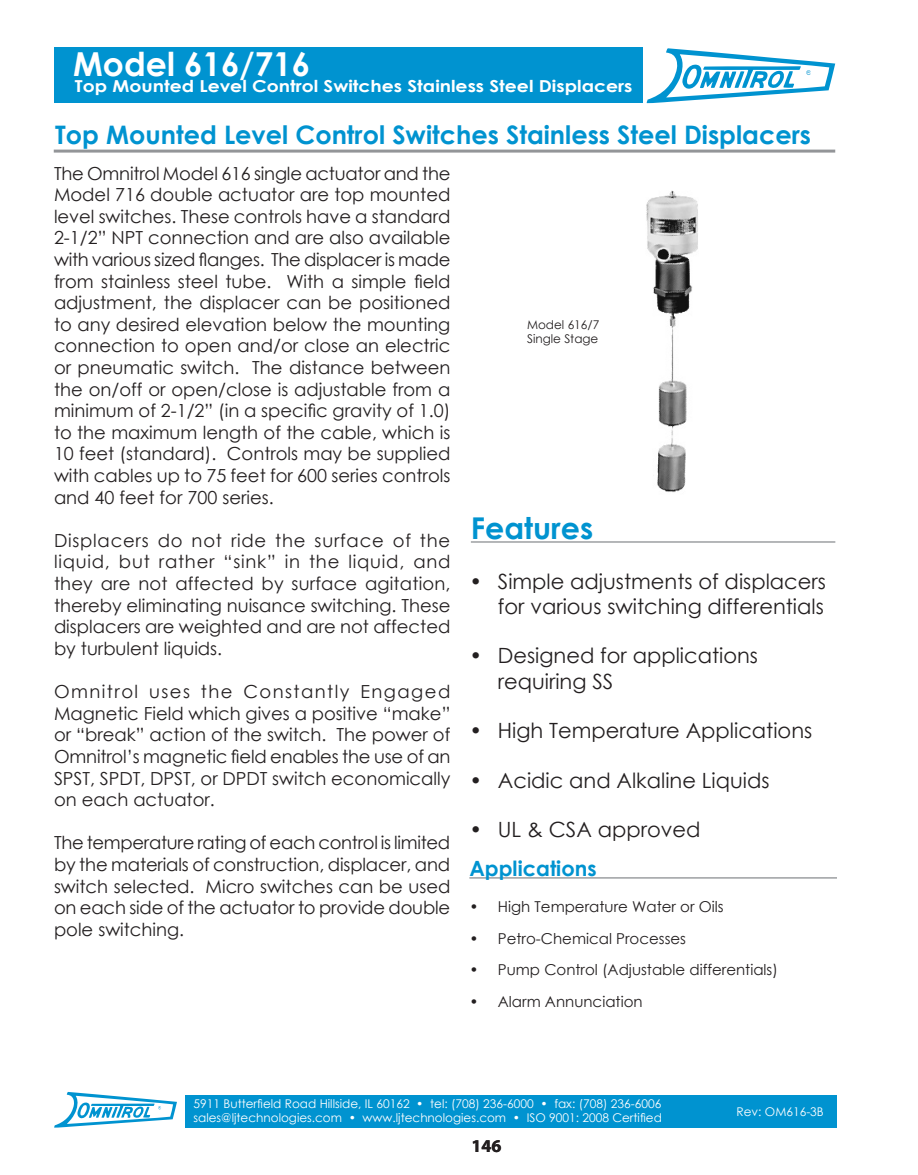
<style>
.page{position:relative;width:918px;height:1175px;background:#fff}
.page>*{position:absolute;margin:0;border:0;box-sizing:border-box;transform-origin:0 0}
.t1{font:700 33px "Century Gothic";color:#fff}
.t2{font:700 30px "Century Gothic";color:#0093d0}
.t3{font:700 25.5px "Century Gothic";color:#0093d0}
.t4{font:21px/25.2px "Century Gothic";color:#231f20;text-align:right}
.t5{font:700 21px "Century Gothic";color:#0093d0}
.t6{font:18px/21.6px "Century Gothic";color:#231f20;text-align:justify}
.t7{font:700 18px "Myriad Pro";color:#231f20}
.t8{font:700 16.5px "Century Gothic";color:#fff;scale:1.14 1}
.t9{font:15px "Century Gothic";color:#231f20}
.t10{font:12px/14.4px "Century Gothic";color:#fff}
.t11{font:12px "Century Gothic";color:#231f20}
</style>
<div class="page">
<div style="left:54px;top:48px;width:589px;height:55px;background:#0093d0"></div>
<svg style="left:646px;top:48px;width:189px;height:55px"></svg>
<div style="left:185px;top:1094px;width:652px;height:33px;background:#0093d0"></div>
<svg style="left:54px;top:1091px;width:123px;height:36px"></svg>
<hr style="left:471px;top:541px;width:364px;height:2px;background:#9d9fa2">
<hr style="left:469px;top:877px;width:368px;height:1px;background:#9d9fa2">
<hr style="left:54px;top:150px;width:781px;height:3px;background:#939598">
<img style="left:646px;top:190px;width:52px;height:302px">
<h1 class="t1" style="left:73px;top:39px;width:238px">Model 616/716</h1>
<p class="t8" style="left:75px;top:73px;width:491px">Top Mounted Level Control Switches Stainless Steel Displacers</p>
<p class="t3" style="left:55px;top:116px;width:757px">Top Mounted Level Control Switches Stainless Steel Displacers</p>
<p class="t6" style="left:54px;top:162px;width:398px">The Omnitrol Model 616 single actuator and the Model 716 double actuator are top mounted level switches. These controls have a standard 2-1/2” NPT connection and are also available with various sized flanges. The displacer is made from stainless steel tube. With a simple field adjustment, the displacer can be positioned to any desired elevation below the mounting connection to open and/or close an electric or pneumatic switch. The distance between the on/off or open/close is adjustable from a minimum of 2-1/2” (in a specific gravity of 1.0) to the maximum length of the cable, which is 10 feet (standard). Controls may be supplied with cables up to 75 feet for 600 series controls and 40 feet for 700 series.</p>
<p class="t6" style="left:54px;top:529px;width:398px">Displacers do not ride the surface of the liquid, but rather “sink” in the liquid, and they are not affected by surface agitation, thereby eliminating nuisance switching. These displacers are weighted and are not affected by turbulent liquids.</p>
<p class="t6" style="left:54px;top:680px;width:398px">Omnitrol uses the Constantly Engaged Magnetic Field which gives a positive “make” or “break” action of the switch. The power of Omnitrol’s magnetic field enables the use of an SPST, SPDT, DPST, or DPDT switch economically on each actuator.</p>
<p class="t6" style="left:54px;top:831px;width:398px">The temperature rating of each control is limited by the materials of construction, displacer, and switch selected. Micro switches can be used on each side of the actuator to provide double pole switching.</p>
<p class="t11" style="left:527px;top:316px;width:87px">Model 616/716</p>
<p class="t11" style="left:527px;top:330px;width:73px">Single Stage</p>
<p class="t2" style="left:471px;top:505px;width:124px">Features</p>
<p class="t4" style="left:469px;top:568px;width:358px">• Simple adjustments of displacers for various switching differentials</p>
<p class="t4" style="left:498px;top:643px;width:262px;text-align:left;text-indent:-28px">• Designed for applications requiring SS</p>
<p class="t4" style="left:469px;top:717px;width:344px">• High Temperature Applications</p>
<p class="t4" style="left:469px;top:767px;width:302px">• Acidic and Alkaline Liquids</p>
<p class="t4" style="left:469px;top:816px;width:233px">• UL &amp; CSA approved</p>
<p class="t5" style="left:469px;top:852px;width:129px">Applications</p>
<p class="t9" style="left:469px;top:896px;width:256px">• High Temperature Water or Oils</p>
<p class="t9" style="left:469px;top:927px;width:218px">• Petro-Chemical Processes</p>
<p class="t9" style="left:469px;top:959px;width:310px">• Pump Control (Adjustable differentials)</p>
<p class="t9" style="left:469px;top:990px;width:175px">• Alarm Annunciation</p>
<p class="t10" style="left:194px;top:1096px;width:470px">5911 Butterfield Road Hillside, IL 60162 • tel: (708) 236-6000 • fax: (708) 236-6006 sales@ljtechnologies.com • www.ljtechnologies.com • ISO 9001: 2008 Certified</p>
<p class="t10" style="left:737px;top:1103px;width:89px">Rev: OM616-3B</p>
<p class="t7" style="left:472px;top:1134px;width:31px">146</p>
</div>
